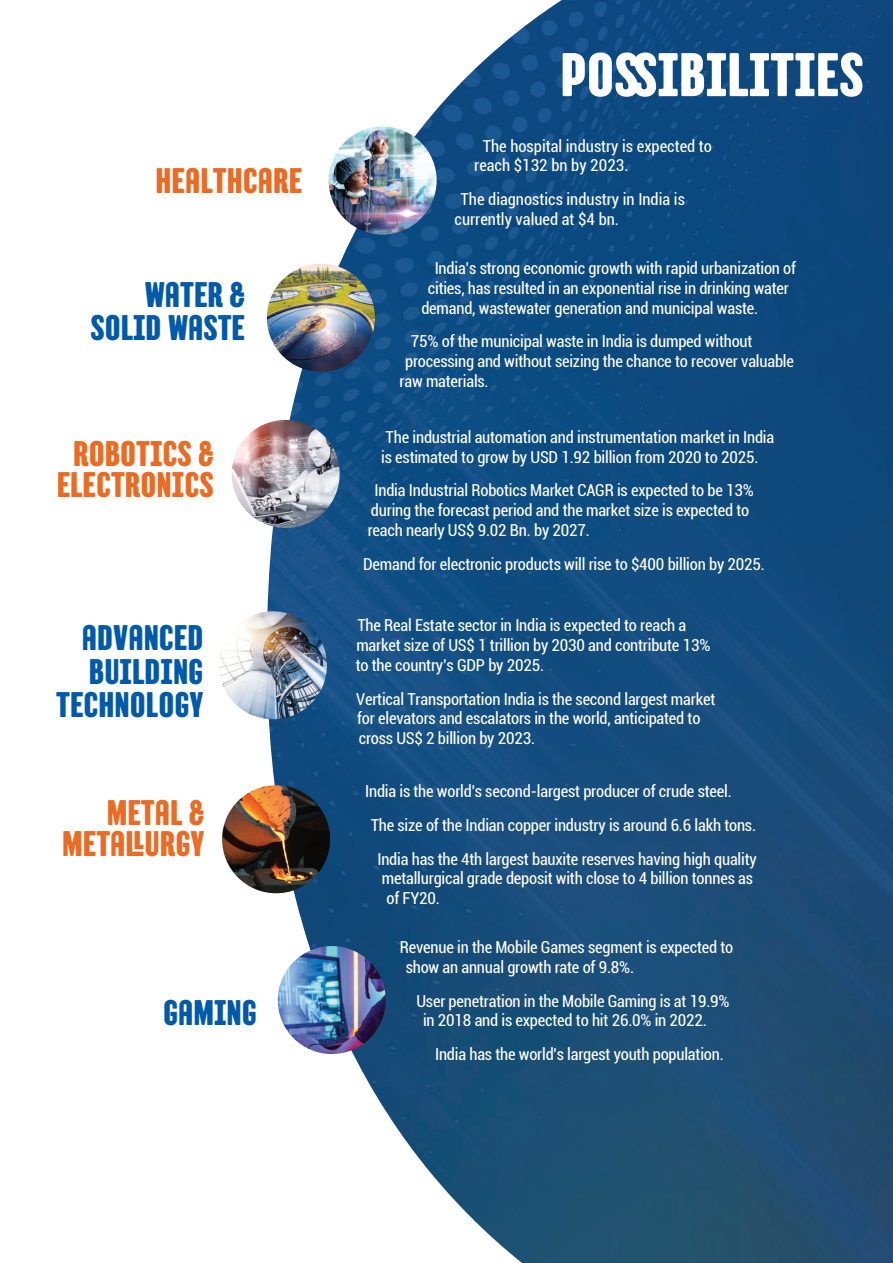
<style>
.page{position:relative;width:893px;height:1263px;background:#fff}
.page>*{position:absolute;margin:0;border:0;box-sizing:border-box;transform-origin:0 0}
.t1{font:61.5px "TT Berlinerins Grotesk";color:#fff}
.t2{font:35.55px/33.8px "TT Berlinerins Grotesk";color:#0159a9;text-align:right}
.t3{font:35.55px/30.8px "TT Berlinerins Grotesk";color:#ea6b23;text-align:center}
.t4{font:condensed 16.5px/19.8px "Roboto";letter-spacing:-.01em;color:#fff}
</style>
<div class="page">
<img style="left:267px;top:0;width:626px;height:1263px">
<img style="left:232px;top:420px;width:108px;height:108px;border-radius:54px">
<img style="left:219px;top:611px;width:108px;height:108px;border-radius:54px">
<img style="left:222px;top:785px;width:108px;height:108px;border-radius:54px">
<img style="left:267px;top:264px;width:108px;height:108px;border-radius:54px">
<img style="left:278px;top:946px;width:108px;height:108px;border-radius:54px">
<img style="left:329px;top:126px;width:108px;height:108px;border-radius:54px">
<h2 class="t3" style="left:156px;top:166px;width:148px">HEALTHCARE</h2>
<h2 class="t2" style="left:90px;top:278px;width:156px">WATER &amp;<br>SOLID WASTE</h2>
<h1 class="t1" style="left:560px;top:36px;width:305px">POSSIBILITIES</h1>
<p class="t4" style="left:474px;top:135px;width:239px;text-indent:8px">The hospital industry is expected to reach $132 bn by 2023.</p>
<p class="t4" style="left:455px;top:189px;width:232px;text-indent:6px">The diagnostics industry in India is currently valued at $4 bn.</p>
<p class="t4" style="left:435px;top:258px;width:363px">India’s strong economic growth with rapid urbanization of</p>
<p class="t4" style="left:428px;top:278px;width:363px">cities, has resulted in an exponential rise in drinking water</p>
<p class="t4" style="left:421px;top:297px;width:338px">demand, wastewater generation and municipal waste.</p>
<p class="t4" style="left:411px;top:331px;width:343px">75% of the municipal waste in India is dumped without</p>
<p class="t4" style="left:405px;top:351px;width:390px">processing and without seizing the chance to recover valuable</p>
<p class="t4" style="left:400px;top:371px;width:90px">raw materials.</p>
<h2 class="t3" style="left:57px;top:439px;width:158px">ROBOTICS &amp;<br>ELECTRONICS</h2>
<p class="t4" style="left:381px;top:427px;width:394px">The industrial automation and instrumentation market in India is estimated to grow by USD 1.92 billion from 2020 to 2025.</p>
<p class="t4" style="left:368px;top:480px;width:388px;text-indent:7px">India Industrial Robotics Market CAGR is expected to be 13% during the forecast period and the market size is expected to reach nearly US$ 9.02 Bn. by 2027.</p>
<p class="t4" style="left:363px;top:553px;width:403px">Demand for electronic products will rise to $400 billion by 2025.</p>
<h2 class="t2" style="left:56px;top:621px;width:149px">ADVANCED<br>BUILDING<br>TECHNOLOGY</h2>
<p class="t4" style="left:356px;top:615px;width:356px">The Real Estate sector in India is expected to reach a market size of US$ 1 trillion by 2030 and contribute 13% to the country’s GDP by 2025.</p>
<p class="t4" style="left:356px;top:688px;width:361px">Vertical Transportation India is the second largest market for elevators and escalators in the world, anticipated to cross US$ 2 billion by 2023.</p>
<h2 class="t3" style="left:62px;top:798px;width:144px;text-align:right">METAL &amp;<br>METALLURGY</h2>
<h2 class="t2" style="left:163px;top:996px;width:95px">GAMING</h2>
<p class="t4" style="left:365px;top:781px;width:368px">India is the world's second-largest producer of crude steel.</p>
<p class="t4" style="left:371px;top:815px;width:387px">The size of the Indian copper industry is around 6.6 lakh tons.</p>
<p class="t4" style="left:377px;top:848px;width:381px">India has the 4th largest bauxite reserves having high quality</p>
<p class="t4" style="left:382px;top:868px;width:373px">metallurgical grade deposit with close to 4 billion tonnes as of FY20.</p>
<p class="t4" style="left:406px;top:937px;width:329px;text-indent:-6px">Revenue in the Mobile Games segment is expected to show an annual growth rate of 9.8%.</p>
<p class="t4" style="left:423px;top:990px;width:308px;text-indent:-7px">User penetration in the Mobile Gaming is at 19.9% in 2018 and is expected to hit 26.0% in 2022.</p>
<p class="t4" style="left:435px;top:1043px;width:290px">India has the world's largest youth population.</p>
</div>
